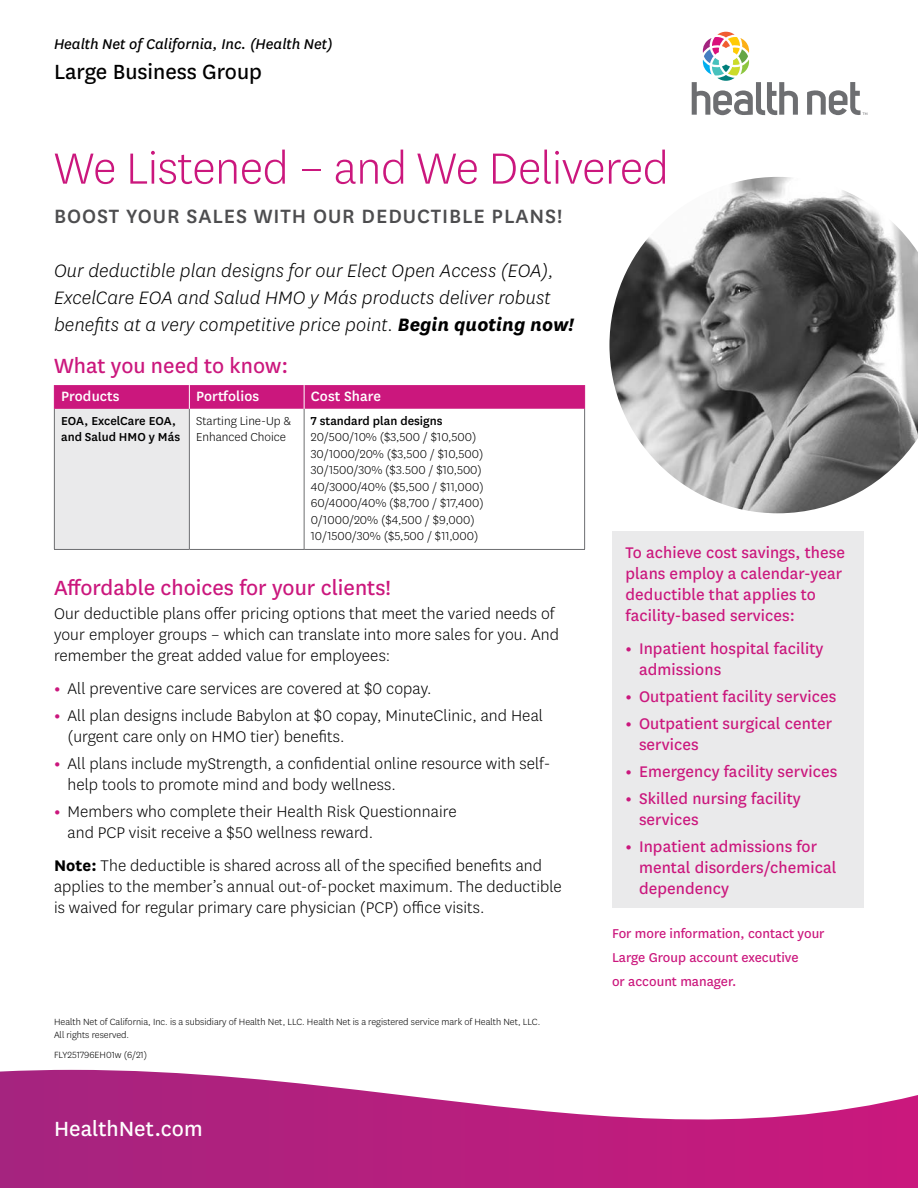
<style>
.page{position:relative;width:918px;height:1188px;background:#fff}
.page>*{position:absolute;margin:0;border:0;box-sizing:border-box;transform-origin:0 0}
.t1{font:300 51px "Centene Sans";letter-spacing:-.01em;color:#cb177d}
.t2{font:24px "Centene Sans";color:#cb177d}
.t3{font:24px "Centene Sans";color:#000}
.t4{font:24px "Centene Sans";color:#fff}
.t5{font:500 22.5px "Centene Sans";letter-spacing:.04em;color:#4d4d4f}
.t6{font:italic 300 21px/27px "Centene Sans";letter-spacing:.005em;color:#000}
.t7{font:300 18px/21px "Centene Sans";letter-spacing:.005em;color:#000}
.t8{font:18px/21px "Centene Sans";letter-spacing:.005em;color:#cb177d}
.t9{font:italic 16.5px "Centene Sans";color:#000}
.t10{font:500 15.75px "Centene Sans";letter-spacing:.005em;color:#fff}
.t11{font:15px/24px "Centene Sans";color:#cb177d}
.t12{font:300 13.5px/16.5px "Centene Sans";color:#000}
.t13{font:500 13.5px/16.5px "Centene Sans";color:#000}
.t14{font:300 10.5px/13.5px "Centene Sans";color:#000}
.s1{font-weight:700}
.s2{font-weight:500}
.s3{font-weight:700;color:#cb177d}
</style>
<div class="page">
<div style="left:54px;top:409px;width:135px;height:140px;background:#eaeaeb"></div>
<hr style="left:54px;top:409px;width:1px;height:140px;background:#6d6e71">
<hr style="left:189px;top:409px;width:1px;height:140px;background:#6d6e71">
<hr style="left:304px;top:409px;width:1px;height:140px;background:#6d6e71">
<hr style="left:584px;top:409px;width:1px;height:140px;background:#6d6e71">
<hr style="left:54px;top:549px;width:135px;height:1px;background:#6d6e71">
<hr style="left:189px;top:549px;width:115px;height:1px;background:#6d6e71">
<hr style="left:304px;top:549px;width:281px;height:1px;background:#6d6e71">
<svg style="left:54px;top:385px;width:531px;height:24px;background:#cb1b7f"></svg>
<div style="left:612px;top:531px;width:252px;height:377px;background:#eaeaeb"></div>
<svg style="left:692px;top:31px;width:106px;height:85px"></svg>
<svg style="left:807px;top:82px;width:60px;height:34px"></svg>
<img style="left:609px;top:177px;width:309px;height:336px">
<svg style="left:0;top:1070px;width:918px;height:118px"></svg>
<p class="t9" style="left:54px;top:34px;width:280px">Health Net of California, Inc. (Health Net)</p>
<p class="t3" style="left:54px;top:56px;width:210px">Large Business Group</p>
<h1 class="t1" style="left:54px;top:136px;width:616px">We Listened – and We Delivered</h1>
<h1 class="t5" style="left:54px;top:200px;width:510px">BOOST YOUR SALES WITH OUR DEDUCTIBLE PLANS!</h1>
<p class="t6" style="left:54px;top:256px;width:521px">Our deductible plan designs for our Elect Open Access (EOA),<br>ExcelCare EOA and Salud HMO y Más products deliver robust benefits at a very competitive price point. <span class="s1">Begin quoting now!</span></p>
<h2 class="t2" style="left:54px;top:349px;width:236px">What you need to know:</h2>
<p class="t10" style="left:61px;top:386px;width:60px">Products</p>
<p class="t10" style="left:196px;top:386px;width:65px">Portfolios</p>
<p class="t10" style="left:311px;top:386px;width:72px">Cost Share</p>
<p class="t13" style="left:61px;top:412px;width:120px">EOA, ExcelCare EOA, and Salud HMO y Más</p>
<p class="t12" style="left:196px;top:412px;width:96px">Starting Line-Up &amp;<br>Enhanced Choice</p>
<p class="t12" style="left:311px;top:412px;width:174px"><span class="s2">7 standard plan designs<br></span>20/500/10% ($3,500 / $10,500)<br>30/1000/20% ($3,500 / $10,500)<br>30/1500/30% ($3.500 / $10,500)<br>40/3000/40% ($5,500 / $11,000)<br>60/4000/40% ($8,700 / $17,400)<br>0/1000/20% ($4,500 / $9,000)<br>10/1500/30% ($5,500 / $11,000)</p>
<h2 class="t2" style="left:54px;top:572px;width:338px">Affordable choices for your clients!</h2>
<p class="t7" style="left:54px;top:603px;width:507px">Our deductible plans offer pricing options that meet the varied needs of your employer groups – which can translate into more sales for you. And remember the great added value for employees:</p>
<p class="t7" style="left:54px;top:678px;width:379px"><span class="s3">•</span> All preventive care services are covered at $0 copay.</p>
<p class="t7" style="left:68px;top:705px;width:477px;text-indent:-14px"><span class="s3">•</span> All plan designs include Babylon at $0 copay, MinuteClinic, and Heal (urgent care only on HMO tier) benefits.</p>
<p class="t7" style="left:68px;top:753px;width:484px;text-indent:-14px"><span class="s3">•</span> All plans include myStrength, a confidential online resource with self&shy;help tools to promote mind and body wellness.</p>
<p class="t7" style="left:68px;top:801px;width:391px;text-indent:-14px"><span class="s3">•</span> Members who complete their Health Risk Questionnaire and PCP visit receive a $50 wellness reward.</p>
<p class="t7" style="left:54px;top:855px;width:509px"><span class="s1">Note:</span> The deductible is shared across all of the specified benefits and applies to the member’s annual out-of-pocket maximum. The deductible is waived for regular primary care physician (PCP) office visits.</p>
<p class="t8" style="left:626px;top:541px;width:221px">To achieve cost savings, these plans employ a calendar-year deductible that applies to facility-based services:</p>
<p class="t8" style="left:639px;top:637px;width:186px;text-indent:-14px"><span class="s1">•</span> Inpatient hospital facility admissions</p>
<p class="t8" style="left:626px;top:685px;width:212px"><span class="s1">•</span> Outpatient facility services</p>
<p class="t8" style="left:639px;top:712px;width:195px;text-indent:-14px"><span class="s1">•</span> Outpatient surgical center services</p>
<p class="t8" style="left:626px;top:760px;width:213px"><span class="s1">•</span> Emergency facility services</p>
<p class="t8" style="left:639px;top:787px;width:163px;text-indent:-14px"><span class="s1">•</span> Skilled nursing facility services</p>
<p class="t8" style="left:639px;top:835px;width:199px;text-indent:-14px"><span class="s1">•</span> Inpatient admissions for mental disorders/chemical dependency</p>
<p class="t11" style="left:612px;top:921px;width:214px">For more information, contact your<br>Large Group account executive<br>or account manager.</p>
<p class="t14" style="left:54px;top:1014px;width:488px">Health Net of California, Inc. is a subsidiary of Health Net, LLC. Health Net is a registered service mark of Health Net, LLC.<br>All rights reserved.</p>
<p class="t14" style="left:54px;top:1047px;width:95px">FLY251796EH01w (6/21)</p>
<p class="t4" style="left:54px;top:1113px;width:150px">HealthNet.com</p>
</div>
